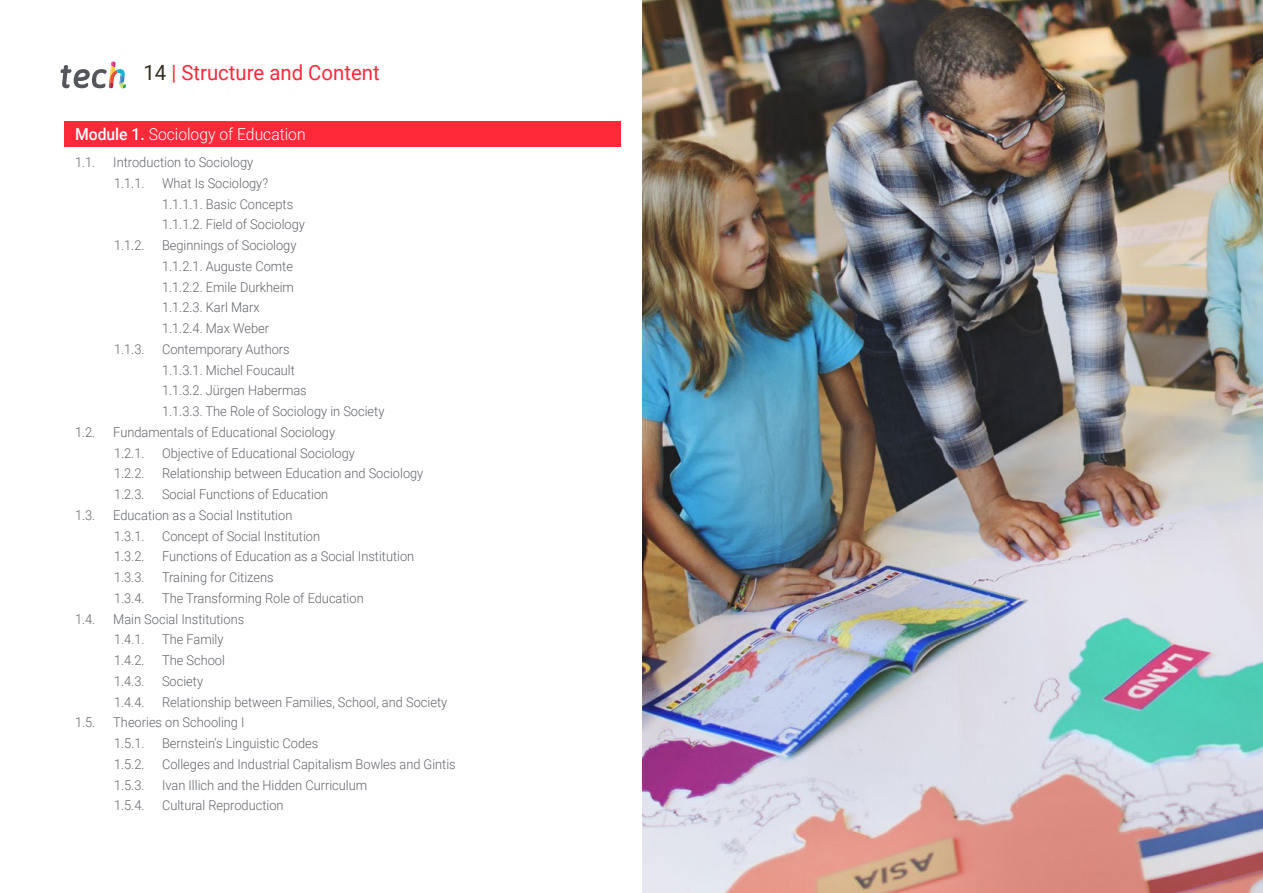
<style>
.page{position:relative;width:1263px;height:893px;background:#fff}
.page>*{position:absolute;margin:0;border:0;box-sizing:border-box;transform-origin:0 0}
.t1{font:21px "Roboto";color:#ff293a}
.t2{font:300 16.5px "Roboto";color:#fff;scale:.95 1}
.t3{font:300 13.5px/20.7px "Roboto";color:#61646a;scale:.95 1}
.s1{color:#312e20}
.s2{font-weight:500}
</style>
<div class="page">
<div style="left:64px;top:121px;width:557px;height:25px;background:#ff293a"></div>
<svg style="left:61px;top:62px;width:65px;height:27px"></svg>
<img style="left:642px;top:0;width:621px;height:893px">
<h1 class="t1" style="left:144px;top:57px;width:238px"><span class="s1">14</span> | Structure and Content</h1>
<p class="t2" style="left:75px;top:123px;width:244px"><span class="s2">Module 1.</span> Sociology of Education</p>
<p class="t3" style="left:75px;top:151px;width:23px">1.1.</p>
<p class="t3" style="left:113px;top:151px;width:149px">Introduction to Sociology<br>1.1.1.</p>
<p class="t3" style="left:162px;top:172px;width:152px">What Is Sociology?<br>1.1.1.1. Basic Concepts<br>1.1.1.2. Field of Sociology</p>
<p class="t3" style="left:114px;top:234px;width:34px">1.1.2.</p>
<p class="t3" style="left:162px;top:234px;width:143px">Beginnings of Sociology<br>1.1.2.1. Auguste Comte<br>1.1.2.2. Emile Durkheim<br>1.1.2.3. Karl Marx<br>1.1.2.4. Max Weber</p>
<p class="t3" style="left:114px;top:338px;width:34px">1.1.3.</p>
<p class="t3" style="left:162px;top:338px;width:236px">Contemporary Authors<br>1.1.3.1. Michel Foucault<br>1.1.3.2. Jürgen Habermas<br>1.1.3.3. The Role of Sociology in Society</p>
<p class="t3" style="left:75px;top:421px;width:23px">1.2.</p>
<p class="t3" style="left:113px;top:421px;width:235px">Fundamentals of Educational Sociology<br>1.2.1.</p>
<p class="t3" style="left:162px;top:442px;width:205px">Objective of Educational Sociology</p>
<p class="t3" style="left:114px;top:463px;width:34px">1.2.2.</p>
<p class="t3" style="left:162px;top:463px;width:277px">Relationship between Education and Sociology</p>
<p class="t3" style="left:114px;top:483px;width:34px">1.2.3.</p>
<p class="t3" style="left:162px;top:483px;width:177px">Social Functions of Education</p>
<p class="t3" style="left:75px;top:504px;width:23px">1.3.</p>
<p class="t3" style="left:113px;top:504px;width:190px">Education as a Social Institution<br>1.3.1.</p>
<p class="t3" style="left:162px;top:525px;width:168px">Concept of Social Institution</p>
<p class="t3" style="left:114px;top:546px;width:34px">1.3.2.</p>
<p class="t3" style="left:162px;top:546px;width:267px">Functions of Education as a Social Institution</p>
<p class="t3" style="left:114px;top:566px;width:34px">1.3.3.</p>
<p class="t3" style="left:162px;top:566px;width:119px">Training for Citizens</p>
<p class="t3" style="left:114px;top:587px;width:34px">1.3.4.</p>
<p class="t3" style="left:162px;top:587px;width:214px">The Transforming Role of Education</p>
<p class="t3" style="left:75px;top:608px;width:23px">1.4.</p>
<p class="t3" style="left:113px;top:608px;width:139px">Main Social Institutions<br>1.4.1.</p>
<p class="t3" style="left:162px;top:629px;width:66px">The Family</p>
<p class="t3" style="left:114px;top:649px;width:34px">1.4.2.</p>
<p class="t3" style="left:162px;top:649px;width:68px">The School</p>
<p class="t3" style="left:114px;top:670px;width:34px">1.4.3.</p>
<p class="t3" style="left:162px;top:670px;width:45px">Society</p>
<p class="t3" style="left:114px;top:691px;width:34px">1.4.4.</p>
<p class="t3" style="left:162px;top:691px;width:302px">Relationship between Families, School, and Society</p>
<p class="t3" style="left:75px;top:712px;width:23px">1.5.</p>
<p class="t3" style="left:113px;top:712px;width:140px">Theories on Schooling I<br>1.5.1.</p>
<p class="t3" style="left:162px;top:732px;width:166px">Bernstein's Linguistic Codes</p>
<p class="t3" style="left:114px;top:753px;width:34px">1.5.2.</p>
<p class="t3" style="left:162px;top:753px;width:311px">Colleges and Industrial Capitalism Bowles and Gintis</p>
<p class="t3" style="left:114px;top:774px;width:34px">1.5.3.</p>
<p class="t3" style="left:162px;top:774px;width:217px">Ivan Illich and the Hidden Curriculum</p>
<p class="t3" style="left:114px;top:795px;width:34px">1.5.4.</p>
<p class="t3" style="left:162px;top:795px;width:129px">Cultural Reproduction</p>
</div>
